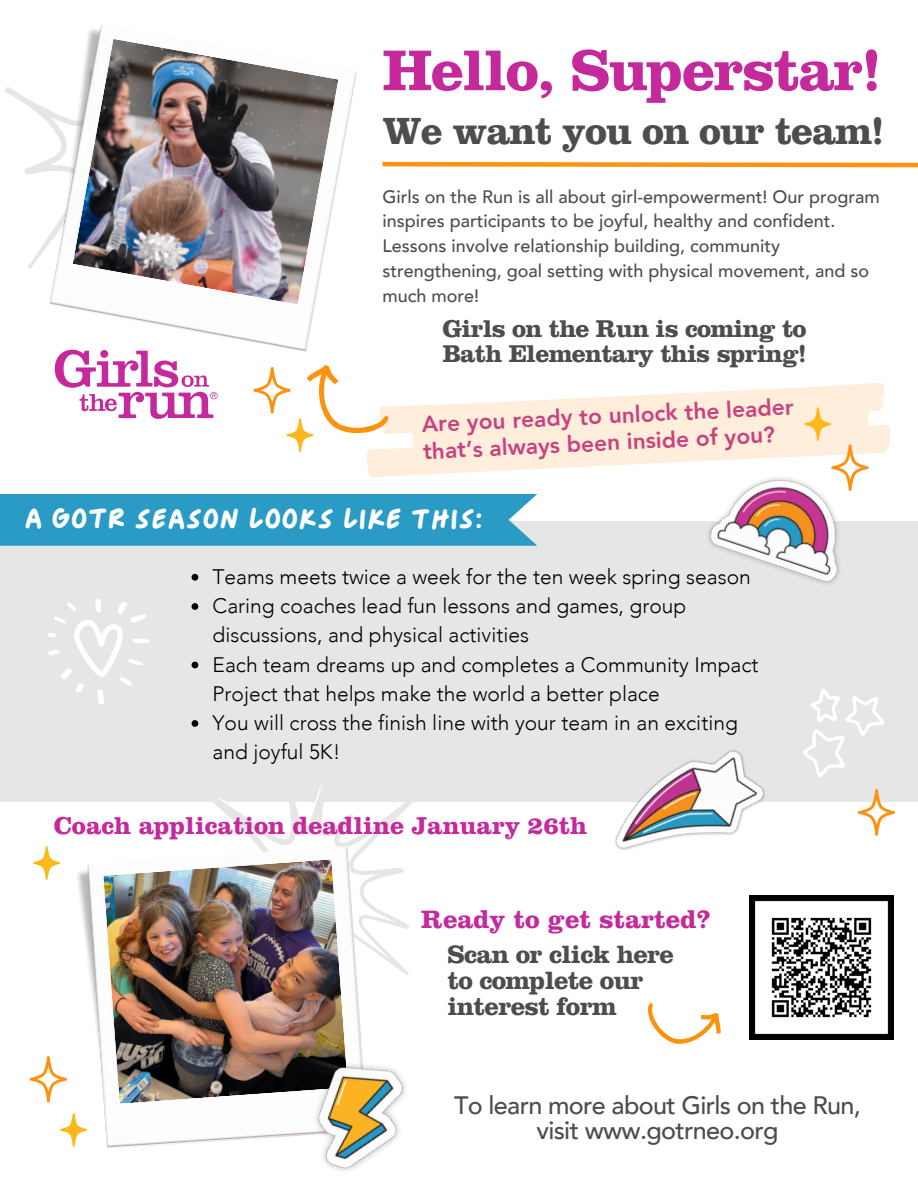
<style>
.page{position:relative;width:918px;height:1188px;background:#fff}
.page>*{position:absolute;margin:0;border:0;box-sizing:border-box;transform-origin:0 0}
.t1{font:700 59.7px "Clarendon";letter-spacing:-.025em;color:#c5299b}
.t2{font:700 39.3px "Clarendon";letter-spacing:-.025em;color:#4d4d4f}
.t3{font:27px "Everygirl";letter-spacing:.085em;color:#fff}
.t4{font:700 26.1px/26.2px "Clarendon";letter-spacing:-.025em;color:#4d4d4f}
.t5{font:700 26.1px "Clarendon";color:#c5299b}
.t6{font:700 25.35px "Clarendon";color:#c5299b}
.t7{font:500 25.2px/24.8px "Avenir";letter-spacing:-.025em;color:#4d4d4f;text-align:center}
.t8{font:700 25.2px/24.9px "Clarendon";letter-spacing:-.025em;color:#4d4d4f}
.t9{font:800 22.8px/26.8px "Avenir";color:#c13593}
.t10{font:300 21px/29.2px "Avenir";color:#000}
.t11{font:500 18px/24.8px "Avenir";color:#4d4d4f}
</style>
<div class="page">
<svg style="left:382px;top:161px;width:536px;height:7px"></svg>
<div style="left:0;top:521px;width:918px;height:281px;background:#e5e6e5"></div>
<svg style="left:191px;top:722px;width:222px;height:253px"></svg>
<svg style="left:192px;top:574px;width:6px;height:7px"></svg>
<svg style="left:192px;top:603px;width:6px;height:7px"></svg>
<svg style="left:192px;top:662px;width:6px;height:6px"></svg>
<svg style="left:192px;top:720px;width:6px;height:7px"></svg>
<img style="left:708px;top:478px;width:132px;height:106px">
<svg style="left:858px;top:789px;width:37px;height:46px"></svg>
<svg style="left:33px;top:846px;width:27px;height:34px"></svg>
<div style="left:0;top:494px;width:537px;height:52px;background:#299bc5"></div>
<img style="left:77px;top:846px;width:291px;height:302px">
<img style="left:103px;top:859px;width:245px;height:245px">
<img style="left:615px;top:750px;width:164px;height:148px">
<svg style="left:30px;top:1056px;width:37px;height:46px"></svg>
<svg style="left:60px;top:1113px;width:27px;height:34px"></svg>
<img style="left:288px;top:1039px;width:118px;height:132px">
<svg style="left:367px;top:383px;width:524px;height:94px;fill:#feeedb"></svg>
<svg style="left:804px;top:407px;width:64px;height:84px"></svg>
<img style="left:36px;top:25px;width:321px;height:327px">
<img style="left:73px;top:39px;width:265px;height:266px">
<svg style="left:55px;top:350px;width:163px;height:69px"></svg>
<svg style="left:253px;top:365px;width:145px;height:87px"></svg>
<svg style="left:47px;top:599px;width:102px;height:105px"></svg>
<svg style="left:803px;top:689px;width:82px;height:88px"></svg>
<svg style="left:647px;top:1003px;width:74px;height:41px"></svg>
<img style="left:750px;top:896px;width:144px;height:144px">
<p class="t1" style="left:383px;top:50px;width:500px">Hello, Superstar!</p>
<p class="t2" style="left:383px;top:117px;width:503px">We want you on our team!</p>
<p class="t11" style="left:383px;top:185px;width:499px">Girls on the Run is all about girl-empowerment! Our program inspires participants to be joyful, healthy and confident.<br>Lessons involve relationship building, community strengthening, goal setting with physical movement, and so much more!</p>
<p class="t8" style="left:443px;top:319px;width:366px">Girls on the Run is coming to<br>Bath Elementary this spring!</p>
<p class="t9" style="left:421px;top:412px;width:374px;rotate:-3deg">Are you ready to unlock the leader that’s always been inside of you?</p>
<p class="t3" style="left:25px;top:502px;width:458px">A GOTR SEASON LOOKS LIKE THIS:</p>
<p class="t10" style="left:213px;top:563px;width:540px">Teams meets twice a week for the ten week spring season</p>
<p class="t10" style="left:213px;top:592px;width:475px">Caring coaches lead fun lessons and games, group discussions, and physical activities</p>
<p class="t10" style="left:213px;top:650px;width:547px">Each team dreams up and completes a Community Impact<br>Project that helps make the world a better place</p>
<p class="t10" style="left:213px;top:709px;width:527px">You will cross the finish line with your team in an exciting and joyful 5K!</p>
<p class="t6" style="left:54px;top:816px;width:535px">Coach application deadline January 26th</p>
<p class="t5" style="left:421px;top:910px;width:291px">Ready to get started?</p>
<p class="t4" style="left:448px;top:944px;width:228px">Scan or click here to complete our interest form</p>
<p class="t7" style="left:454px;top:1094px;width:408px">To learn more about Girls on the Run, visit www.gotrneo.org</p>
</div>
